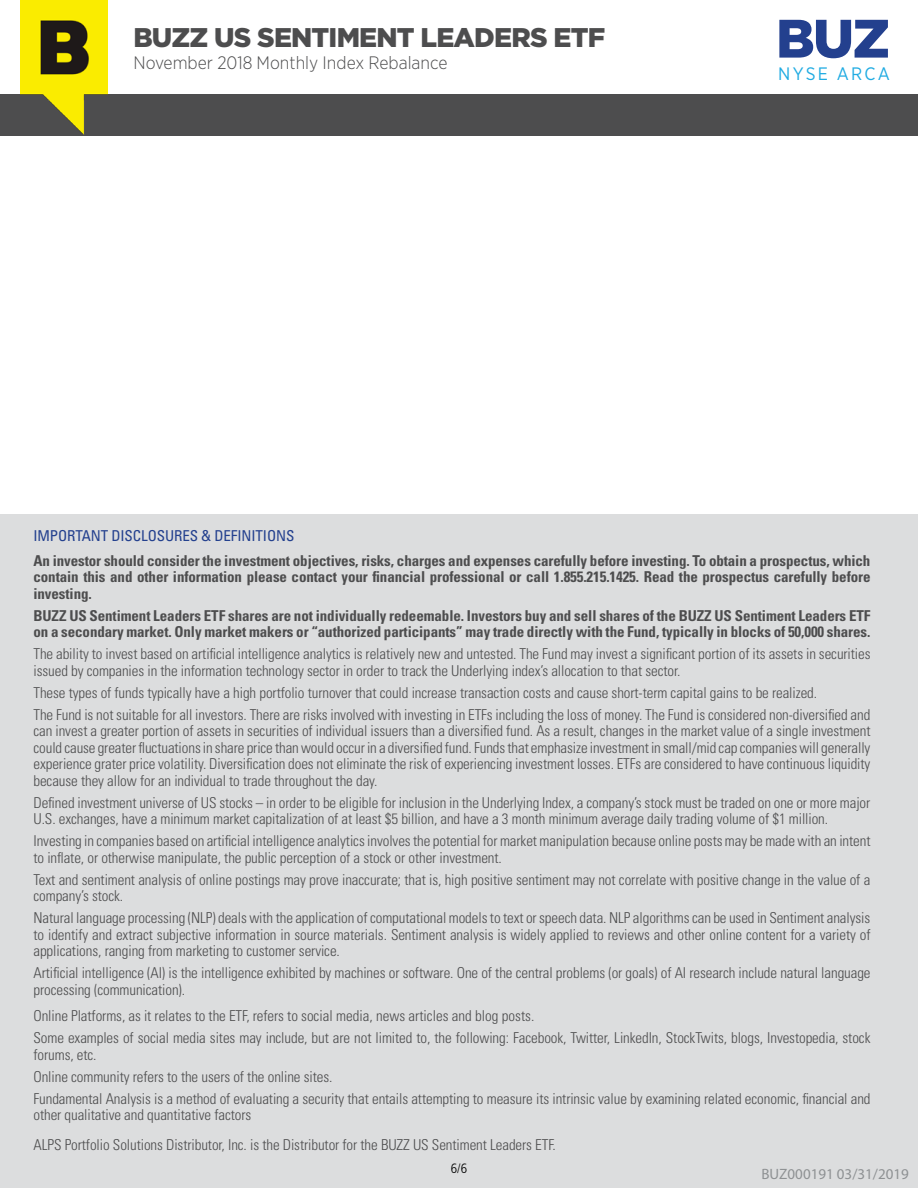
<style>
.page{position:relative;width:918px;height:1188px;background:#fff}
.page>*{position:absolute;margin:0;border:0;box-sizing:border-box;transform-origin:0 0}
.t1{font:900 54px "Gotham";color:#23408e}
.t2{font:900 27px "Gotham";letter-spacing:-.03em;color:#4d4d4e}
.t3{font:300 18px "Gotham Narrow";color:#4d4d4e}
.t4{font:18px "Gotham Narrow";letter-spacing:.125em;color:#1fabe2}
.t5{font:300 condensed 15px/16.5px "Univers LT Std";letter-spacing:-.005em;color:#4d4d4e}
.t6{font:700 condensed 15px/16.5px "Univers LT Std";letter-spacing:-.005em;color:#4d4d4e;text-align:justify}
.t7{font:condensed 15px "Univers LT Std";letter-spacing:-.005em;color:#23408e}
.t8{font:15px "Myriad Pro";color:#8e9193}
.t9{font:300 condensed 13.5px "Frutiger LT Std";color:#000}
</style>
<div class="page">
<div style="left:0;top:514px;width:918px;height:674px;background:#dcddde"></div>
<div style="left:0;top:94px;width:918px;height:42px;background:#4d4d4e"></div>
<img style="left:20px;top:0;width:87px;height:135px">
<h2 class="t2" style="left:134px;top:19px;width:473px">BUZZ US SENTIMENT LEADERS ETF</h2>
<p class="t3" style="left:134px;top:52px;width:316px">November 2018 Monthly Index Rebalance</p>
<h1 class="t1" style="left:776px;top:1px;width:115px">BUZ</h1>
<p class="t4" style="left:778px;top:63px;width:113px">NYSE ARCA</p>
<p class="t7" style="left:33px;top:527px;width:262px">IMPORTANT DISCLOSURES &amp; DEFINITIONS</p>
<p class="t6" style="left:33px;top:552px;width:839px">An investor should consider the investment objectives, risks, charges and expenses carefully before investing. To obtain a prospectus, which contain this and other information please contact your financial professional or call 1.855.215.1425. Read the prospectus carefully before investing.</p>
<p class="t6" style="left:33px;top:607px;width:839px">BUZZ US Sentiment Leaders ETF shares are not individually redeemable. Investors buy and sell shares of the BUZZ US Sentiment Leaders ETF on a secondary market. Only market makers or “authorized participants” may trade directly with the Fund, typically in blocks of 50,000 shares.</p>
<p class="t5" style="left:33px;top:646px;width:839px">The ability to invest based on artificial intelligence analytics is relatively new and untested. The Fund may invest a significant portion of its assets in securities issued by companies in the information technology sector in order to track the Underlying index’s allocation to that sector.</p>
<p class="t5" style="left:33px;top:681px;width:838px;line-height:22px">These types of funds typically have a high portfolio turnover that could increase transaction costs and cause short-term capital gains to be realized.<br>The Fund is not suitable for all investors. There are risks involved with investing in ETFs including the loss of money. The Fund is considered non-diversified and</p>
<p class="t5" style="left:33px;top:723px;width:839px;text-align:justify">can invest a greater portion of assets in securities of individual issuers than a diversified fund. As a result, changes in the market value of a single investment could cause greater fluctuations in share price than would occur in a diversified fund. Funds that emphasize investment in small/mid cap companies will generally experience grater price volatility. Diversification does not eliminate the risk of experiencing investment losses. ETFs are considered to have continuous liquidity because they allow for an individual to trade throughout the day.</p>
<p class="t5" style="left:33px;top:794px;width:838px">Defined investment universe of US stocks – in order to be eligible for inclusion in the Underlying Index, a company’s stock must be traded on one or more major<br>U.S. exchanges, have a minimum market capitalization of at least $5 billion, and have a 3 month minimum average daily trading volume of $1 million.</p>
<p class="t5" style="left:33px;top:833px;width:839px">Investing in companies based on artificial intelligence analytics involves the potential for market manipulation because online posts may be made with an intent to inflate, or otherwise manipulate, the public perception of a stock or other investment.</p>
<p class="t5" style="left:33px;top:871px;width:838px">Text and sentiment analysis of online postings may prove inaccurate; that is, high positive sentiment may not correlate with positive change in the value of a company’s stock.</p>
<p class="t5" style="left:33px;top:910px;width:839px;text-align:justify">Natural language processing (NLP) deals with the application of computational models to text or speech data. NLP algorithms can be used in Sentiment analysis to identify and extract subjective information in source materials. Sentiment analysis is widely applied to reviews and other online content for a variety of applications, ranging from marketing to customer service.</p>
<p class="t5" style="left:33px;top:965px;width:839px">Artificial intelligence (AI) is the intelligence exhibited by machines or software. One of the central problems (or goals) of AI research include natural language processing (communication).</p>
<p class="t5" style="left:33px;top:1005px;width:839px;line-height:22px">Online Platforms, as it relates to the ETF, refers to social media, news articles and blog posts.<br>Some examples of social media sites may include, but are not limited to, the following: Facebook, Twitter, LinkedIn, StockTwits, blogs, Investopedia, stock</p>
<p class="t5" style="left:33px;top:1044px;width:839px;line-height:22px">forums, etc.<br>Online community refers to the users of the online sites.<br>Fundamental Analysis is a method of evaluating a security that entails attempting to measure its intrinsic value by examining related economic, financial and</p>
<p class="t5" style="left:33px;top:1100px;width:524px;line-height:29.8px">other qualitative and quantitative factors<br>ALPS Portfolio Solutions Distributor, Inc. is the Distributor for the BUZZ US Sentiment Leaders ETF.</p>
<p class="t8" style="left:761px;top:1164px;width:149px">BUZ000191 03/31/2019</p>
<p class="t9" style="left:451px;top:1160px;width:18px">6/6</p>
</div>
